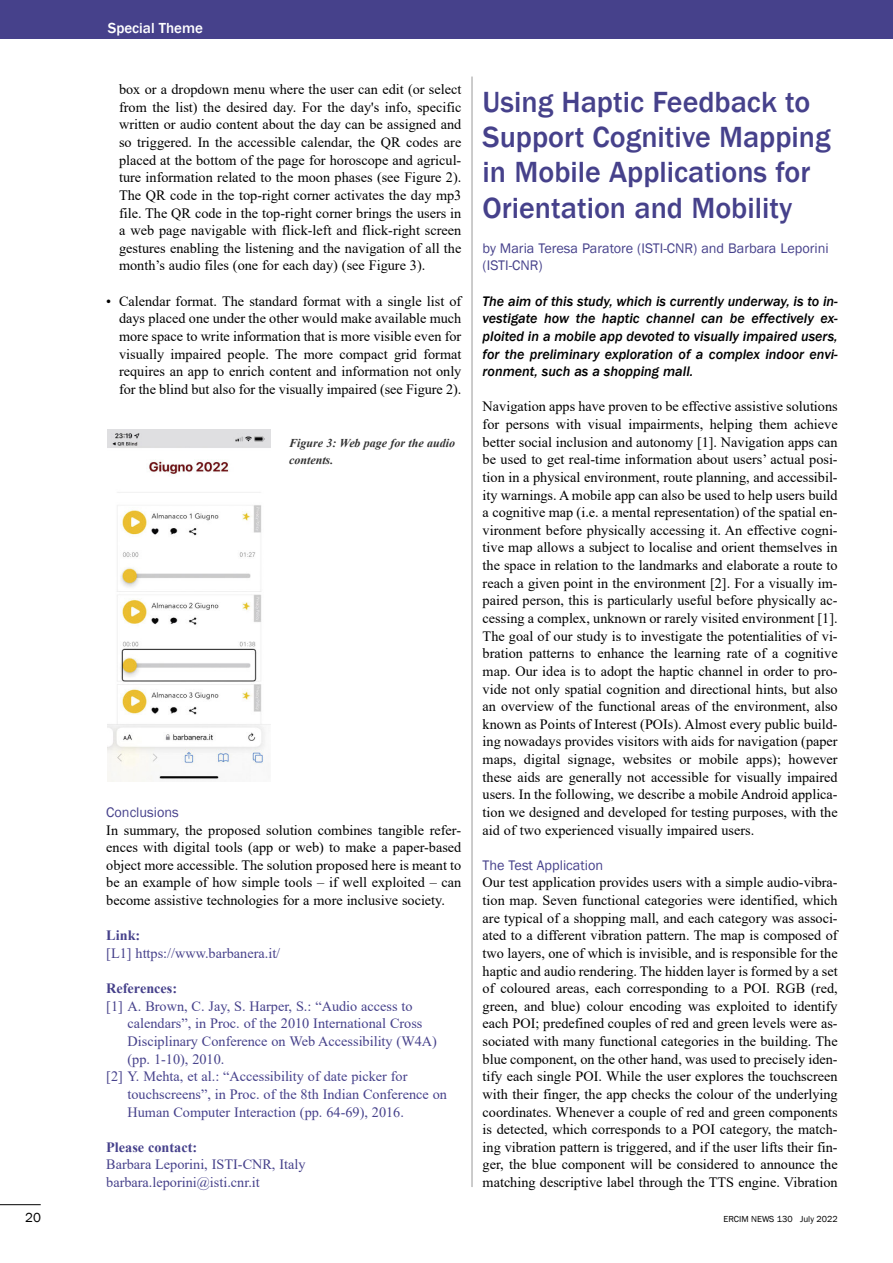
<style>
.page{position:relative;width:893px;height:1263px;background:#fff}
.page>*{position:absolute;margin:0;border:0;box-sizing:border-box;transform-origin:0 0}
.t1{font:500 30px/35.2px "Franklin Gothic";color:#46418b}
.t2{font:500 15px "Franklin Gothic";color:#fff}
.t3{font:14.25px/17.5px "Times New Roman";color:#000;text-align:justify}
.t4{font:14.25px/17.5px "Times New Roman";color:#46418b}
.t5{font:italic 500 14.25px/17.5px "Franklin Gothic";color:#000;text-align:justify}
.t6{font:14.25px/17.7px "Franklin Gothic";color:#46418b}
.t7{font:700 14.25px "Times New Roman";color:#46418b}
.t8{font:13.5px "Franklin Gothic";color:#000}
.t9{font:italic 700 12px/17.7px "Times New Roman";color:#333}
.t10{font:9px "Franklin Gothic";color:#000}
</style>
<div class="page">
<hr style="left:0;top:1204px;width:41px;height:1px;background:#000">
<div style="left:0;top:0;width:893px;height:38px;background:#46418b"></div>
<hr style="left:472px;top:77px;width:1px;height:1110px;background:#999">
<img style="left:107px;top:429px;width:163px;height:353px">
<p class="t2" style="left:108px;top:20px;width:97px">Special Theme</p>
<p class="t3" style="left:119px;top:81px;width:344px">box or a dropdown menu where the user can edit (or select from the list) the desired day. For the day's info, specific written or audio content about the day can be assigned and so triggered. In the accessible calendar, the QR codes are placed at the bottom of the page for horoscope and agricul&shy;ture information related to the moon phases (see Figure 2).<br>The QR code in the top-right corner activates the day mp3 file. The QR code in the top-right corner brings the users in a web page navigable with flick-left and flick-right screen gestures enabling the listening and the navigation of all the month’s audio files (one for each day) (see Figure 3).</p>
<p class="t3" style="left:119px;top:292px;width:344px;text-indent:-13px">• Calendar format. The standard format with a single list of days placed one under the other would make available much more space to write information that is more visible even for visually impaired people. The more compact grid format requires an app to enrich content and information not only for the blind but also for the visually impaired (see Figure 2).</p>
<p class="t9" style="left:289px;top:434px;width:168px">Figure 3: Web page for the audio contents.</p>
<p class="t6" style="left:106px;top:803px;width:74px">Conclusions</p>
<p class="t3" style="left:106px;top:821px;width:357px">In summary, the proposed solution combines tangible refer&shy;ences with digital tools (app or web) to make a paper-based object more accessible. The solution proposed here is meant to be an example of how simple tools – if well exploited – can become assistive technologies for a more inclusive society.</p>
<p class="t7" style="left:106px;top:927px;width:36px">Link:</p>
<p class="t4" style="left:106px;top:944px;width:175px">[L1] https://www.barbanera.it/</p>
<p class="t7" style="left:106px;top:980px;width:72px">References:</p>
<p class="t4" style="left:106px;top:997px;width:308px">[1] A. Brown, C. Jay, S. Harper, S.: “Audio access to</p>
<p class="t4" style="left:128px;top:1015px;width:296px">calendars”, in Proc. of the 2010 International Cross</p>
<p class="t4" style="left:128px;top:1032px;width:311px">Disciplinary Conference on Web Accessibility (W4A)</p>
<p class="t4" style="left:128px;top:1050px;width:98px">(pp. 1-10), 2010.</p>
<p class="t4" style="left:106px;top:1068px;width:303px">[2] Y. Mehta, et al.: “Accessibility of date picker for</p>
<p class="t4" style="left:128px;top:1085px;width:321px">touchscreens”, in Proc. of the 8th Indian Conference on</p>
<p class="t4" style="left:128px;top:1103px;width:278px">Human Computer Interaction (pp. 64-69), 2016.</p>
<p class="t7" style="left:106px;top:1139px;width:92px">Please contact:</p>
<p class="t4" style="left:106px;top:1156px;width:201px">Barbara Leporini, ISTI-CNR, Italy barbara.leporini@isti.cnr.it</p>
<h1 class="t1" style="left:483px;top:84px;width:350px">using Haptic feedback to<br>Support Cognitive Mapping in Mobile Applications for<br>Orientation and Mobility</h1>
<p class="t6" style="left:483px;top:239px;width:348px">by Maria Teresa Paratore (ISTI-CNR) and Barbara Leporini (ISTI-CNR)</p>
<p class="t5" style="left:483px;top:292px;width:357px">The aim of this study, which is currently underway, is to in&shy;vestigate how the haptic channel can be effectively ex&shy;ploited in a mobile app devoted to visually impaired users, for the preliminary exploration of a complex indoor envi&shy;ronment, such as a shopping mall.</p>
<p class="t3" style="left:483px;top:398px;width:357px">Navigation apps have proven to be effective assistive solutions for persons with visual impairments, helping them achieve better social inclusion and autonomy [1]. Navigation apps can be used to get real-time information about users’ actual posi&shy;tion in a physical environment, route planning, and accessibil&shy;ity warnings. A mobile app can also be used to help users build a cognitive map (i.e. a mental representation) of the spatial en&shy;vironment before physically accessing it. An effective cogni&shy;tive map allows a subject to localise and orient themselves in the space in relation to the landmarks and elaborate a route to reach a given point in the environment [2]. For a visually im&shy;paired person, this is particularly useful before physically ac&shy;cessing a complex, unknown or rarely visited environment [1].<br>The goal of our study is to investigate the potentialities of vi&shy;bration patterns to enhance the learning rate of a cognitive map. Our idea is to adopt the haptic channel in order to pro&shy;vide not only spatial cognition and directional hints, but also an overview of the functional areas of the environment, also known as Points of Interest (POIs). Almost every public build&shy;ing nowadays provides visitors with aids for navigation (paper maps, digital signage, websites or mobile apps); however these aids are generally not accessible for visually impaired users. In the following, we describe a mobile Android applica&shy;tion we designed and developed for testing purposes, with the aid of two experienced visually impaired users.</p>
<p class="t6" style="left:483px;top:856px;width:122px">The Test Application</p>
<p class="t3" style="left:483px;top:874px;width:357px">Our test application provides users with a simple audio-vibra&shy;tion map. Seven functional categories were identified, which are typical of a shopping mall, and each category was associ&shy;ated to a different vibration pattern. The map is composed of two layers, one of which is invisible, and is responsible for the haptic and audio rendering. The hidden layer is formed by a set of coloured areas, each corresponding to a POI. RGB (red, green, and blue) colour encoding was exploited to identify each POI; predefined couples of red and green levels were as&shy;sociated with many functional categories in the building. The blue component, on the other hand, was used to precisely iden&shy;tify each single POI. While the user explores the touchscreen with their finger, the app checks the colour of the underlying coordinates. Whenever a couple of red and green components is detected, which corresponds to a POI category, the match&shy;ing vibration pattern is triggered, and if the user lifts their fin&shy;ger, the blue component will be considered to announce the matching descriptive label through the TTS engine. Vibration</p>
<p class="t8" style="left:25px;top:1210px;width:17px">20</p>
<p class="t10" style="left:724px;top:1214px;width:116px">ERCIM NEWS 130 July 2022</p>
</div>
